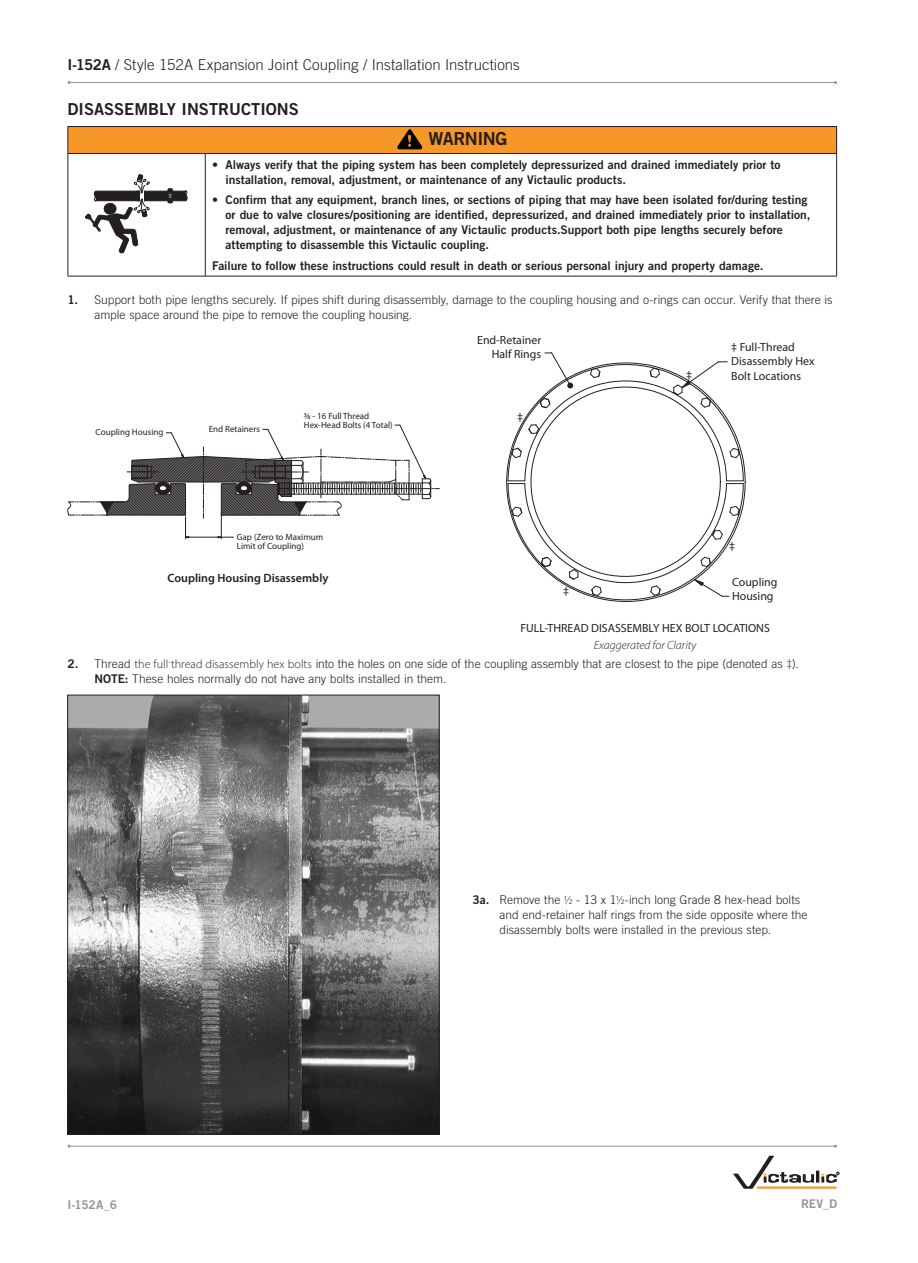
<style>
.page{position:relative;width:918px;height:1263px;background:#fff}
.page>*{position:absolute;margin:0;border:0;box-sizing:border-box;transform-origin:0 0}
.Warning{font:18px "Trade Gothic LT Std Bd 2";letter-spacing:-.03em;color:#231f20}
.Heading_1{font:16.5px "Trade Gothic LT Std Bd 2";color:#231f20}
.t1{font:300 15px "Trade Gothic LT Std";letter-spacing:.005em;color:#231f20}
.Warning_Text{font:12px/15px "Trade Gothic LT Std Bd 2";color:#231f20}
.Body_ind{font:300 12px/15px "Trade Gothic LT Std";color:#231f20}
.t2{font:600 12px "Myriad Pro";color:#231f20}
.t3{font:12px "Trade Gothic LT Std Bd 2";letter-spacing:-.015em;color:#939598}
.t4{font:11.85px/14.2px "Myriad Pro";color:#231f20}
.t5{font:9px/9px "Myriad Pro";color:#231f20}
.s1{font-family:"Trade Gothic LT Std Bd 2";font-weight:400}
.s2{font-weight:300;font-style:italic}
.s3{font-family:"Myriad Pro"}
</style>
<div class="page">
<svg style="left:733px;top:1156px;width:106px;height:33px"></svg>
<hr style="left:69px;top:1146px;width:767px;height:1px;background:#939598">
<hr style="left:69px;top:82px;width:767px;height:1px;background:#939598">
<div style="left:68px;top:127px;width:769px;height:27px;background:#f79727"></div>
<hr style="left:68px;top:126px;width:137px;height:1px;background:#231f20">
<svg style="left:68px;top:127px;width:1px;height:26px"></svg>
<hr style="left:205px;top:126px;width:632px;height:1px;background:#231f20">
<svg style="left:836px;top:127px;width:1px;height:26px"></svg>
<hr style="left:68px;top:154px;width:1px;height:122px;background:#231f20">
<hr style="left:205px;top:154px;width:1px;height:122px;background:#231f20">
<hr style="left:836px;top:154px;width:1px;height:122px;background:#231f20">
<hr style="left:68px;top:276px;width:137px;height:1px;background:#231f20">
<hr style="left:205px;top:276px;width:632px;height:1px;background:#231f20">
<hr style="left:68px;top:153px;width:137px;height:1px;background:#231f20">
<hr style="left:205px;top:153px;width:632px;height:1px;background:#231f20">
<svg style="left:397px;top:129px;width:25px;height:20px"></svg>
<svg style="left:85px;top:174px;width:103px;height:79px"></svg>
<svg style="left:68px;top:425px;width:371px;height:114px"></svg>
<svg style="left:507px;top:352px;width:237px;height:248px"></svg>
<img style="left:70px;top:697px;width:367px;height:435px">
<p class="t1" style="left:68px;top:56px;width:454px"><span class="s1">I-152A</span> / Style 152A Expansion Joint Coupling / Installation Instructions</p>
<p class="Heading_1" style="left:68px;top:99px;width:233px">DISASSEMBLY INSTRUCTIONS</p>
<p class="Warning" style="left:429px;top:127px;width:80px">WARNING</p>
<p class="Warning_Text" style="left:226px;top:157px;width:557px;text-indent:-14px">• Always verify that the piping system has been completely depressurized and drained immediately prior to installation, removal, adjustment, or maintenance of any Victaulic products.</p>
<p class="Warning_Text" style="left:226px;top:192px;width:586px;text-indent:-14px">• Confirm that any equipment, branch lines, or sections of piping that may have been isolated for/during testing or due to valve closures/positioning are identified, depressurized, and drained immediately prior to installation, removal, adjustment, or maintenance of any Victaulic products.Support both pipe lengths securely before attempting to disassemble this Victaulic coupling.</p>
<p class="Warning_Text" style="left:212px;top:258px;width:553px">Failure to follow these instructions could result in death or serious personal injury and property damage.</p>
<p class="Body_ind" style="left:94px;top:292px;width:739px;text-indent:-27px"><span class="s1">1.</span> Support both pipe lengths securely. If pipes shift during disassembly, damage to the coupling housing and o-rings can occur. Verify that there is ample space around the pipe to remove the coupling housing.</p>
<p class="t5" style="left:96px;top:427px;width:69px">Coupling Housing</p>
<p class="t5" style="left:209px;top:425px;width:53px">End Retainers</p>
<p class="t5" style="left:304px;top:412px;width:90px">3⁄8 - 16 Full Thread<br>Hex-Head Bolts (4 Total)</p>
<p class="t4" style="left:477px;top:332px;width:66px;text-align:right">End-Retainer<br>Half Rings</p>
<p class="t4" style="left:731px;top:340px;width:85px">‡ Full-Thread<br>Disassembly Hex</p>
<p class="t4" style="left:686px;top:368px;width:7px">‡</p>
<p class="t4" style="left:731px;top:368px;width:71px">Bolt Locations</p>
<p class="t4" style="left:517px;top:410px;width:7px">‡</p>
<p class="t5" style="left:237px;top:533px;width:88px">Gap (Zero to Maximum<br>Limit of Coupling)</p>
<p class="t2" style="left:168px;top:570px;width:162px">Coupling Housing Disassembly</p>
<p class="t4" style="left:729px;top:539px;width:7px">‡</p>
<p class="t4" style="left:732px;top:575px;width:47px">Coupling<br>Housing</p>
<p class="t4" style="left:520px;top:619px;width:251px;line-height:17.1px;text-align:center">FULL-THREAD DISASSEMBLY HEX BOLT LOCATIONS<br><span class="s2">Exaggerated for Clarity</span></p>
<p class="Body_ind" style="left:94px;top:656px;width:706px;text-indent:-27px"><span class="s1">2.</span> Thread <span class="s3">the full-thread disassembly hex bolts</span> into the holes on one side of the coupling assembly that are closest to the pipe (denoted as ‡).<br><span class="s1">NOTE:</span> These holes normally do not have any bolts installed in them.</p>
<p class="t4" style="left:563px;top:584px;width:7px">‡</p>
<p class="Body_ind" style="left:500px;top:892px;width:310px;text-indent:-27px"><span class="s1">3a.</span> Remove the <span class="s3">1/2</span> - 13 x 1<span class="s3">1/2</span>-inch long Grade 8 hex-head bolts and end-retainer half rings from the side opposite where the disassembly bolts were installed in the previous step.</p>
<p class="t3" style="left:68px;top:1197px;width:51px">I-152A_6</p>
<p class="t3" style="left:801px;top:1197px;width:37px">REV_D</p>
</div>
